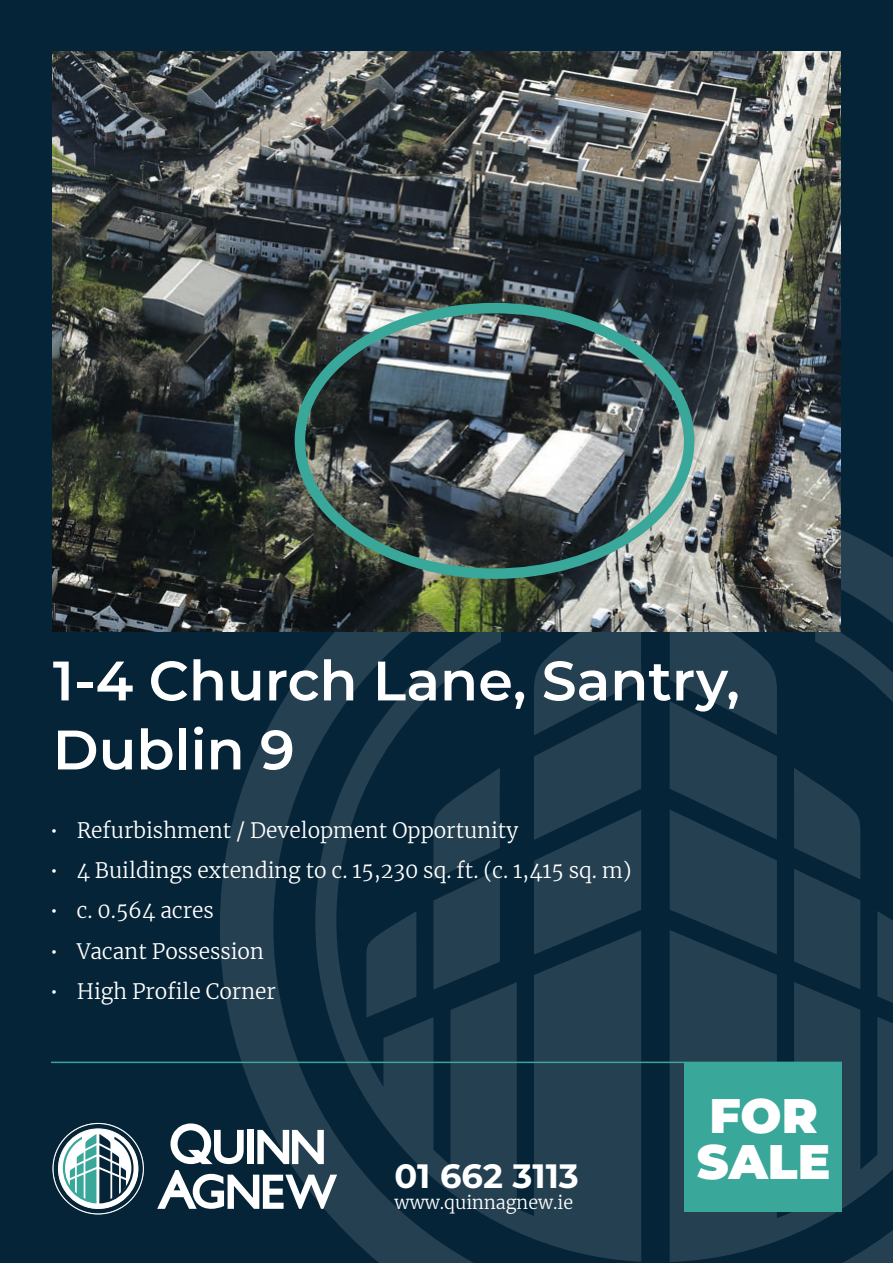
<style>
.page{position:relative;width:893px;height:1263px;background:#052437}
.page>*{position:absolute;margin:0;border:0;box-sizing:border-box;transform-origin:0 0}
.t1{font:600 55.5px/69px "Montserrat";color:#fff}
.t2{font:900 48.45px "Montserrat";color:#fff}
.Body{font:700 33.75px "Montserrat";color:#fff}
.t3{font:300 21px "Merriweather";color:#fff}
.Body-2{font:300 18px "Merriweather";color:#fff}
</style>
<div class="page">
<svg style="left:220px;top:530px;width:673px;height:733px"></svg>
<svg style="left:315px;top:631px;width:326px;height:631px;fill:#254050"></svg>
<svg style="left:670px;top:618px;width:223px;height:644px;fill:#254050"></svg>
<svg style="left:157px;top:1170px;width:180px;height:39px"></svg>
<div style="left:247px;top:1130px;width:7px;height:34px;background:#fff"></div>
<svg style="left:257px;top:1130px;width:67px;height:34px;background:#97a3ab"></svg>
<svg style="left:171px;top:1123px;width:73px;height:41px"></svg>
<svg style="left:52px;top:1123px;width:92px;height:91px"></svg>
<div style="left:685px;top:1063px;width:157px;height:149px;background:#39a799"></div>
<hr style="left:51px;top:1061px;width:791px;height:2px;background:#39a799">
<img style="left:52px;top:51px;width:789px;height:580px">
<div style="left:295px;top:303px;width:399px;height:276px;border:10px solid #39a799;border-radius:50%"></div>
<p class="t1" style="left:53px;top:644px;width:688px">1-4 Church Lane, Santry,<br>Dublin 9</p>
<p class="t3" style="left:50px;top:815px;width:470px">• Refurbishment / Development Opportunity</p>
<p class="t3" style="left:50px;top:856px;width:583px">• 4 Buildings extending to c. 15,230 sq. ft. (c. 1,415 sq. m)</p>
<p class="t3" style="left:50px;top:896px;width:166px">• c. 0.564 acres</p>
<p class="t3" style="left:50px;top:936px;width:216px">• Vacant Possession</p>
<p class="t3" style="left:50px;top:977px;width:228px">• High Profile Corner</p>
<p class="Body" style="left:395px;top:1152px;width:186px">01 662 3113</p>
<p class="Body-2" style="left:395px;top:1190px;width:180px">www.quinnagnew.ie</p>
<p class="t2" style="left:710px;top:1080px;width:110px">FOR</p>
<p class="t2" style="left:697px;top:1126px;width:135px">SALE</p>
</div>
